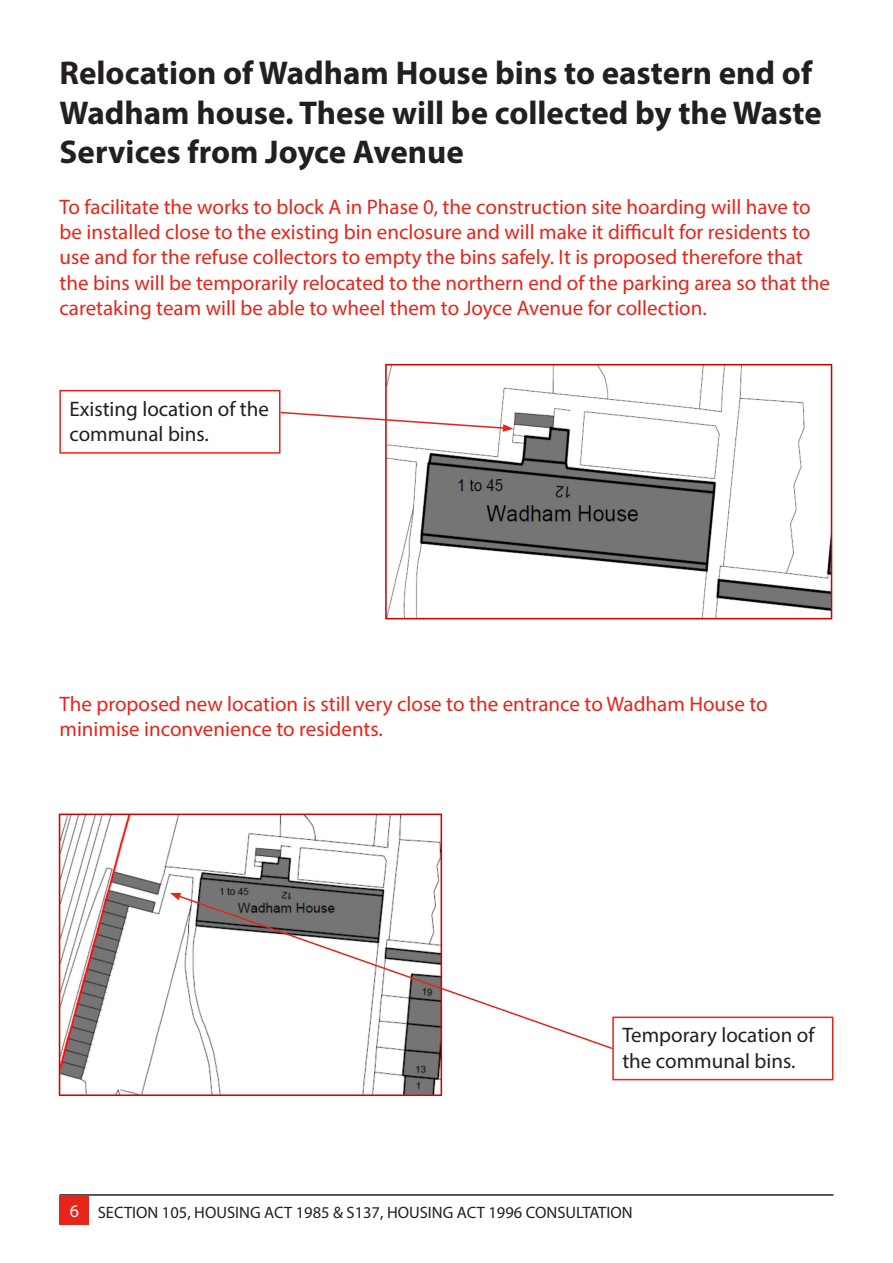
<style>
.page{position:relative;width:893px;height:1263px;background:#fff}
.page>*{position:absolute;margin:0;border:0;box-sizing:border-box;transform-origin:0 0}
.Chap_heads{font:700 33px/39.6px "Myriad Pro";color:#231f20}
.body_copy{font:21px/25.2px "Myriad Pro";color:#e72419}
.body_copy-2{font:21px/25.2px "Myriad Pro";color:#231f20}
.t1{font:16.5px "Myriad Pro";color:#231f20}
.s1{font-size:18px;color:#fff}
</style>
<div class="page">
<hr style="left:60px;top:1194px;width:773px;height:2px;background:#231f20">
<div style="left:60px;top:1195px;width:29px;height:30px;background:#e72419"></div>
<img style="left:385px;top:363px;width:448px;height:257px">
<img style="left:58px;top:813px;width:385px;height:283px">
<div style="left:59px;top:390px;width:221px;height:64px;border:2px solid #e72419"></div>
<svg style="left:279px;top:411px;width:234px;height:21px"></svg>
<div style="left:612px;top:1016px;width:221px;height:64px;border:2px solid #e72419"></div>
<svg style="left:176px;top:894px;width:438px;height:156px"></svg>
<svg style="left:170px;top:893px;width:11px;height:7px"></svg>
<p class="Chap_heads" style="left:60px;top:52px;width:764px">Relocation of Wadham House bins to eastern end of<br>Wadham house. These will be collected by the Waste<br>Services from Joyce Avenue</p>
<p class="body_copy" style="left:60px;top:194px;width:772px">To facilitate the works to block A in Phase 0, the construction site hoarding will have to be installed close to the existing bin enclosure and will make it difficult for residents to use and for the refuse collectors to empty the bins safely. It is proposed therefore that the bins will be temporarily relocated to the northern end of the parking area so that the caretaking team will be able to wheel them to Joyce Avenue for collection.</p>
<p class="body_copy-2" style="left:69px;top:396px;width:201px">Existing location of the communal bins.</p>
<p class="body_copy" style="left:60px;top:691px;width:710px">The proposed new location is still very close to the entrance to Wadham House to minimise inconvenience to residents.</p>
<p class="body_copy-2" style="left:622px;top:1022px;width:194px">Temporary location of the communal bins.</p>
<p class="t1" style="left:70px;top:1202px;width:564px"><span class="s1">6</span> SECTION 105, HOUSING ACT 1985 &amp; S137, HOUSING ACT 1996 CONSULTATION</p>
</div>
